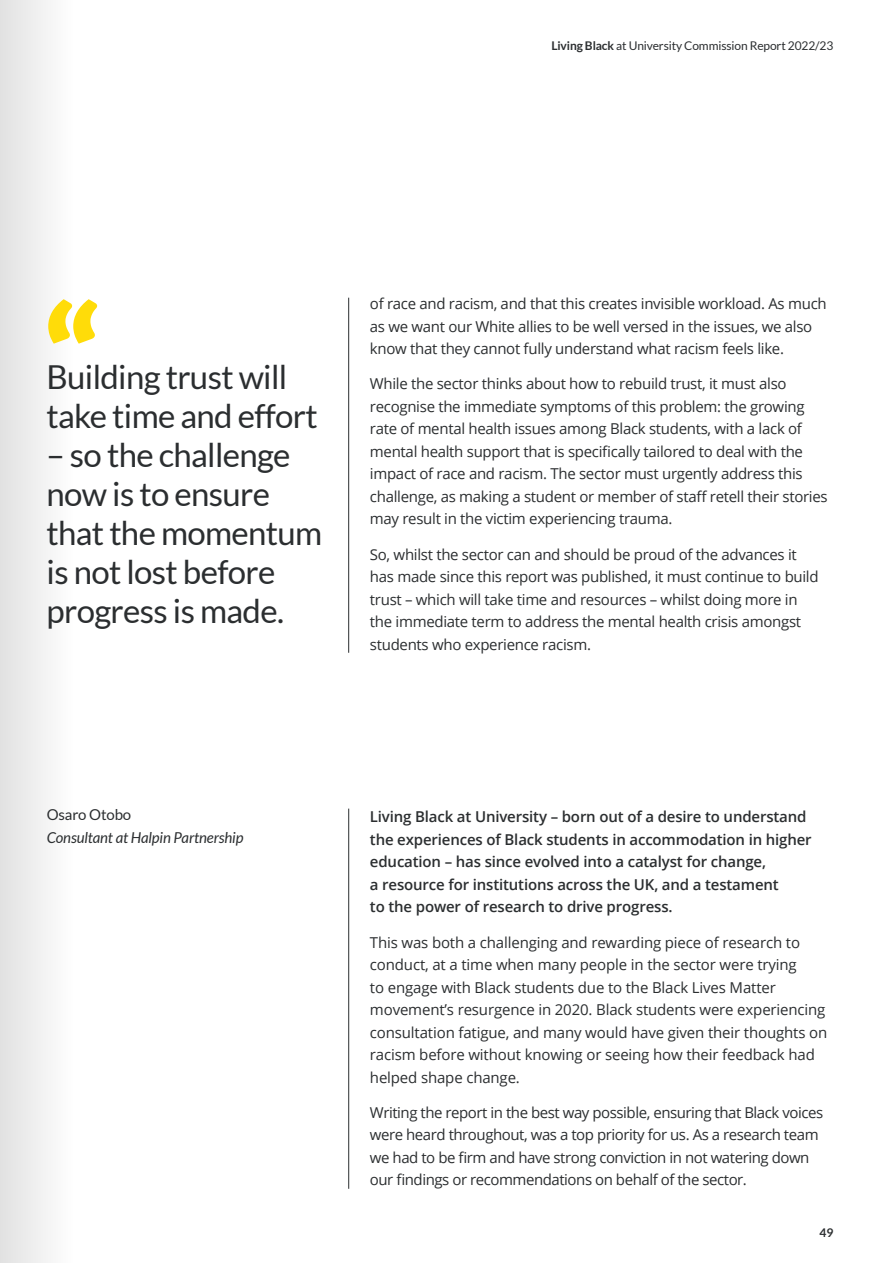
<style>
.page{position:relative;width:893px;height:1263px;background:#fff}
.page>*{position:absolute;margin:0;border:0;box-sizing:border-box;transform-origin:0 0}
.t1{font:900 139.65px "Lato";color:#ffdc09}
.t2{font:33px/39px "Lato";letter-spacing:-.02em;color:#2b2e30}
.t3{font:15px/22.5px "Open Sans";letter-spacing:-.02em;color:#2b2e30}
.t4{font:600 15px/22.5px "Open Sans";letter-spacing:-.01em;color:#2b2e30}
.t5{font:italic 15px "Lato";letter-spacing:-.01em;color:#2b2e30}
.t6{font:15px "Lato";letter-spacing:-.01em;color:#2b2e30}
.t7{font:12px "Lato";letter-spacing:-.01em;color:#2b2e30}
.t8{font:700 12px "Lato";color:#2b2e30}
.s1{font-weight:700}
</style>
<div class="page">
<div style="left:0;top:0;width:74px;height:1263px;background:linear-gradient(to right,#e1e1e1,#fefefe)"></div>
<hr style="left:348px;top:298px;width:1px;height:355px;background:#2b2e30">
<hr style="left:348px;top:809px;width:1px;height:380px;background:#2b2e30">
<p class="t7" style="left:551px;top:39px;width:284px"><span class="s1">Living Black</span> at University Commission Report 2022/23</p>
<h1 class="t1" style="left:42px;top:277px;width:59px">“</h1>
<h2 class="t2" style="left:47px;top:357px;width:273px">Building trust will take time and effort</h2>
<h2 class="t2" style="left:47px;top:435px;width:277px">– so the challenge now is to ensure that the momentum is not lost before progress is made.</h2>
<p class="t3" style="left:370px;top:292px;width:458px">of race and racism, and that this creates invisible workload. As much as we want our White allies to be well versed in the issues, we also know that they cannot fully understand what racism feels like.</p>
<p class="t3" style="left:370px;top:372px;width:459px">While the sector thinks about how to rebuild trust, it must also recognise the immediate symptoms of this problem: the growing rate of mental health issues among Black students, with a lack of mental health support that is specifically tailored to deal with the impact of race and racism. The sector must urgently address this challenge, as making a student or member of staff retell their stories may result in the victim experiencing trauma.</p>
<p class="t3" style="left:370px;top:543px;width:450px">So, whilst the sector can and should be proud of the advances it has made since this report was published, it must continue to build trust – which will take time and resources – whilst doing more in the immediate term to address the mental health crisis amongst students who experience racism.</p>
<p class="t6" style="left:47px;top:806px;width:86px">Osaro Otobo</p>
<p class="t5" style="left:47px;top:829px;width:198px">Consultant at Halpin Partnership</p>
<p class="t4" style="left:370px;top:805px;width:443px">Living Black at University – born out of a desire to understand the experiences of Black students in accommodation in higher education – has since evolved into a catalyst for change,<br>a resource for institutions across the UK, and a testament<br>to the power of research to drive progress.</p>
<p class="t3" style="left:370px;top:930px;width:459px">This was both a challenging and rewarding piece of research to conduct, at a time when many people in the sector were trying<br>to engage with Black students due to the Black Lives Matter movement’s resurgence in 2020. Black students were experiencing consultation fatigue, and many would have given their thoughts on racism before without knowing or seeing how their feedback had helped shape change.</p>
<p class="t3" style="left:370px;top:1101px;width:455px">Writing the report in the best way possible, ensuring that Black voices were heard throughout, was a top priority for us. As a research team we had to be firm and have strong conviction in not watering down our findings or recommendations on behalf of the sector.</p>
<p class="t8" style="left:820px;top:1225px;width:15px">49</p>
</div>
